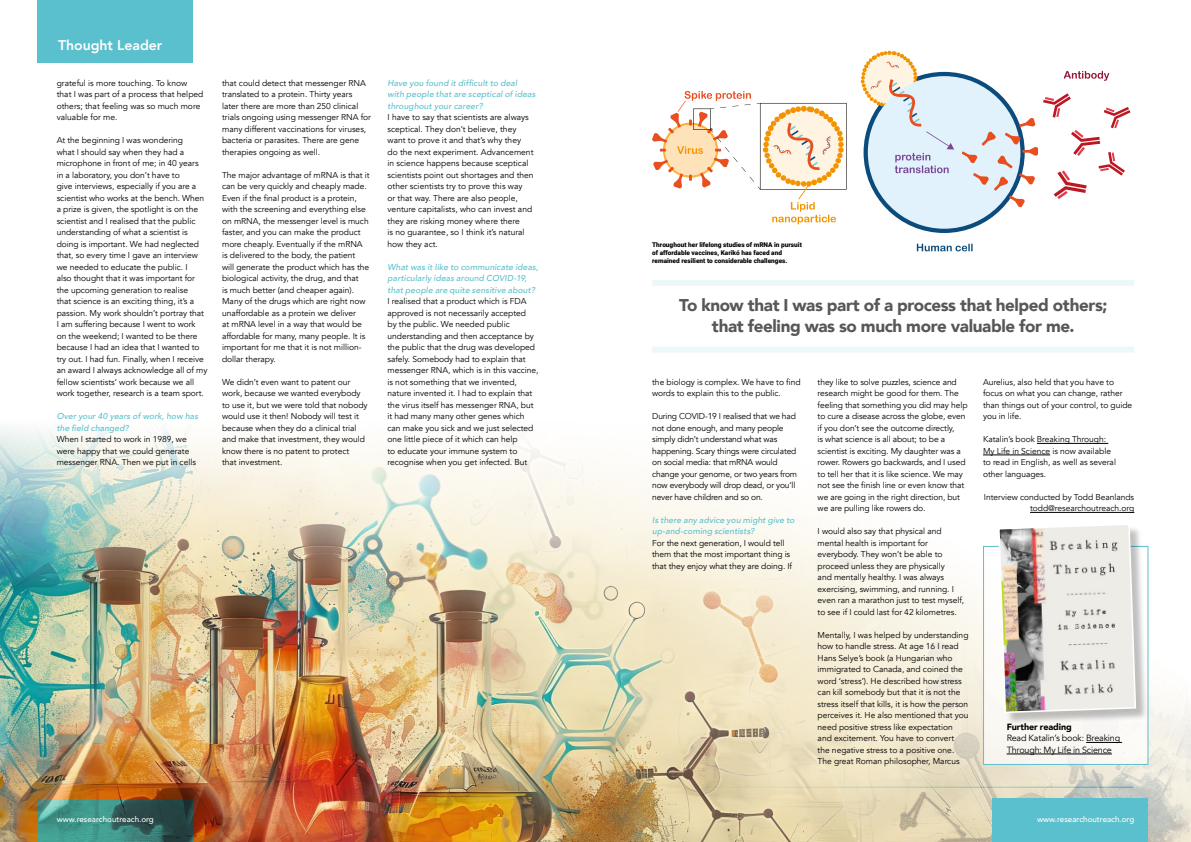
<style>
.page{position:relative;width:1191px;height:842px;background:#fff}
.page>*{position:absolute;margin:0;border:0;box-sizing:border-box;transform-origin:0 0}
.Pullquotes{font:900 17px/21px "Avenir";letter-spacing:-.02em;color:#575756;text-align:center}
.t1{font:800 14px "Avenir";color:#fff}
.Detail_Body_Text{font:9px/11.5px "Avenir";letter-spacing:-.02em;color:#000}
.Detail_Body_Text-2{font:900 9px "Avenir";letter-spacing:-.01em;color:#000}
.BodyText{font:8.5px/11.5px "Avenir";letter-spacing:-.005em;color:#000}
.BodyText-2{font:italic 500 8.5px/11.5px "Avenir";letter-spacing:.015em;color:#5bc0cd}
.t2{font:500 8px "Avenir";color:#fff}
.Caption_Text{font:900 6.5px/7.8px "Roboto";color:#000}
</style>
<div class="page">
<img style="left:0;top:427px;width:1191px;height:415px">
<div style="left:37px;top:0;width:156px;height:63px;background:#5bc0cd"></div>
<hr style="left:1037px;top:443px;width:71px;height:1px;background:#000">
<hr style="left:983px;top:455px;width:67px;height:1px;background:#000">
<hr style="left:1030px;top:512px;width:104px;height:1px;background:#000">
<div style="left:652px;top:347px;width:482px;height:6px;background:#ecf7f9"></div>
<div style="left:983px;top:546px;width:165px;height:218px;background:#faf8f4"></div>
<div style="left:983px;top:546px;width:165px;height:219px;border:1px solid #5bc0cd"></div>
<hr style="left:1086px;top:742px;width:36px;height:1px;background:#000">
<hr style="left:1006px;top:754px;width:106px;height:1px;background:#000">
<div style="left:1000px;top:525px;width:148px;height:201px;background:#000;opacity:.25"></div>
<svg style="left:997px;top:523px;width:140px;height:191px"></svg>
<svg style="left:863px;top:72px;width:161px;height:161px"></svg>
<div style="left:868px;top:76px;width:152px;height:153px;background:#e1f2fc;border-radius:50%"></div>
<svg style="left:961px;top:93px;width:169px;height:114px"></svg>
<svg style="left:916px;top:244px;width:56px;height:7px"></svg>
<svg style="left:1063px;top:71px;width:46px;height:10px"></svg>
<svg style="left:860px;top:51px;width:94px;height:122px"></svg>
<svg style="left:652px;top:91px;width:194px;height:133px"></svg>
<div style="left:991px;top:799px;width:156px;height:43px;background:#5bc0cd"></div>
<svg style="left:37px;top:799px;width:156px;height:43px"></svg>
<p class="t1" style="left:58px;top:34px;width:106px">Thought Leader</p>
<p class="BodyText" style="left:57px;top:77px;width:148px">grateful is more touching. To know that I was part of a process that helped others; that feeling was so much more valuable for me.</p>
<p class="BodyText" style="left:57px;top:135px;width:152px">At the beginning I was wondering<br>what I should say when they had a microphone in front of me; in 40 years in a laboratory, you don’t have to<br>give interviews, especially if you are a scientist who works at the bench. When a prize is given, the spotlight is on the scientist and I realised that the public understanding of what a scientist is doing is important. We had neglected that, so every time I gave an interview we needed to educate the public. I<br>also thought that it was important for the upcoming generation to realise<br>that science is an exciting thing, it’s a passion. My work shouldn’t portray that I am suffering because I went to work<br>on the weekend; I wanted to be there because I had an idea that I wanted to try out. I had fun. Finally, when I receive an award I always acknowledge all of my fellow scientists’ work because we all work together, research is a team sport.</p>
<p class="BodyText-2" style="left:57px;top:411px;width:143px">Over your 40 years of work, how has the field changed?</p>
<p class="BodyText" style="left:57px;top:434px;width:141px">When I started to work in 1989, we were happy that we could generate messenger RNA. Then we put in cells</p>
<p class="BodyText" style="left:222px;top:77px;width:150px">that could detect that messenger RNA translated to a protein. Thirty years later there are more than 250 clinical trials ongoing using messenger RNA for many different vaccinations for viruses, bacteria or parasites. There are gene therapies ongoing as well.</p>
<p class="BodyText" style="left:222px;top:169px;width:149px">The major advantage of mRNA is that it can be very quickly and cheaply made.<br>Even if the final product is a protein, with the screening and everything else on mRNA, the messenger level is much faster, and you can make the product more cheaply. Eventually if the mRNA is delivered to the body, the patient<br>will generate the product which has the biological activity, the drug, and that<br>is much better (and cheaper again).<br>Many of the drugs which are right now unaffordable as a protein we deliver<br>at mRNA level in a way that would be affordable for many, many people. It is important for me that it is not million&shy;dollar therapy.</p>
<p class="BodyText" style="left:222px;top:376px;width:147px">We didn’t even want to patent our work, because we wanted everybody to use it, but we were told that nobody would use it then! Nobody will test it because when they do a clinical trial and make that investment, they would know there is no patent to protect<br>that investment.</p>
<p class="BodyText-2" style="left:387px;top:77px;width:149px">Have you found it difficult to deal with people that are sceptical of ideas throughout your career?</p>
<p class="BodyText" style="left:387px;top:112px;width:148px">I have to say that scientists are always sceptical. They don’t believe, they want to prove it and that’s why they<br>do the next experiment. Advancement in science happens because sceptical scientists point out shortages and then other scientists try to prove this way<br>or that way. There are also people, venture capitalists, who can invest and they are risking money where there<br>is no guarantee, so I think it’s natural how they act.</p>
<p class="BodyText-2" style="left:387px;top:261px;width:152px">What was it like to communicate ideas, particularly ideas around COVID-19, that people are quite sensitive about?</p>
<p class="BodyText" style="left:387px;top:296px;width:152px">I realised that a product which is FDA approved is not necessarily accepted<br>by the public. We needed public understanding and then acceptance by the public that the drug was developed safely. Somebody had to explain that messenger RNA, which is in this vaccine, is not something that we invented, nature invented it. I had to explain that the virus itself has messenger RNA, but it had many many other genes which can make you sick and we just selected one little piece of it which can help<br>to educate your immune system to recognise when you get infected. But</p>
<p class="Caption_Text" style="left:652px;top:241px;width:151px">Throughout her lifelong studies of mRNA in pursuit of affordable vaccines, Karikó has faced and remained resilient to considerable challenges.</p>
<p class="Pullquotes" style="left:679px;top:294px;width:430px">To know that I was part of a process that helped others; that feeling was so much more valuable for me.</p>
<p class="BodyText" style="left:652px;top:376px;width:150px">the biology is complex. We have to find words to explain this to the public.</p>
<p class="BodyText" style="left:652px;top:411px;width:146px">During COVID-19 I realised that we had not done enough, and many people simply didn’t understand what was happening. Scary things were circulated on social media: that mRNA would change your genome, or two years from now everybody will drop dead, or you’ll never have children and so on.</p>
<p class="BodyText-2" style="left:652px;top:514px;width:144px">Is there any advice you might give to up-and-coming scientists?</p>
<p class="BodyText" style="left:652px;top:537px;width:141px">For the next generation, I would tell them that the most important thing is that they enjoy what they are doing. If</p>
<p class="BodyText" style="left:817px;top:376px;width:151px">they like to solve puzzles, science and research might be good for them. The feeling that something you did may help to cure a disease across the globe, even if you don’t see the outcome directly,<br>is what science is all about; to be a scientist is exciting. My daughter was a rower. Rowers go backwards, and I used to tell her that it is like science. We may not see the finish line or even know that we are going in the right direction, but we are pulling like rowers do.</p>
<p class="BodyText" style="left:817px;top:526px;width:148px">I would also say that physical and mental health is important for everybody. They won’t be able to proceed unless they are physically<br>and mentally healthy. I was always exercising, swimming, and running. I even ran a marathon just to test myself, to see if I could last for 42 kilometres.</p>
<p class="BodyText" style="left:817px;top:629px;width:152px">Mentally, I was helped by understanding how to handle stress. At age 16 I read Hans Selye’s book (a Hungarian who immigrated to Canada, and coined the word ‘stress’). He described how stress can kill somebody but that it is not the stress itself that kills, it is how the person perceives it. He also mentioned that you need positive stress like expectation and excitement. You have to convert<br>the negative stress to a positive one.<br>The great Roman philosopher, Marcus</p>
<p class="BodyText" style="left:983px;top:376px;width:151px">Aurelius, also held that you have to focus on what you can change, rather than things out of your control, to guide you in life.</p>
<p class="BodyText" style="left:983px;top:434px;width:134px">Katalin’s book Breaking Through:<br>My Life in Science is now available to read in English, as well as several other languages.</p>
<p class="BodyText" style="left:984px;top:491px;width:152px">Interview conducted by Todd Beanlands</p>
<p class="BodyText" style="left:1030px;top:503px;width:106px">todd@researchoutreach.org</p>
<p class="Detail_Body_Text-2" style="left:1006px;top:719px;width:67px">Further reading</p>
<p class="Detail_Body_Text" style="left:1006px;top:733px;width:115px">Read Katalin’s book: Breaking<br>Through: My Life in Science</p>
<p class="t2" style="left:57px;top:812px;width:99px">www.researchoutreach.org</p>
<p class="t2" style="left:1037px;top:812px;width:99px">www.researchoutreach.org</p>
</div>
